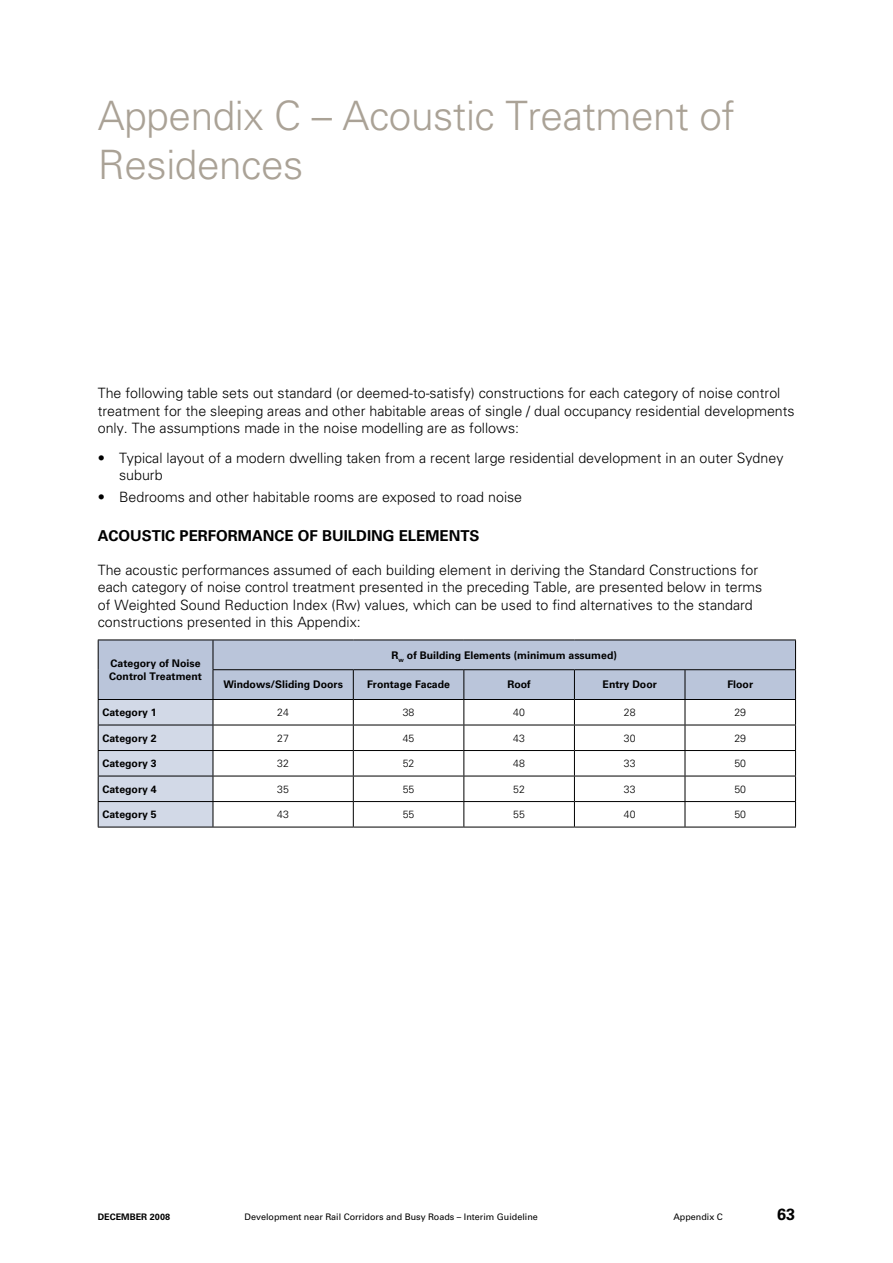
<style>
.page{position:relative;width:893px;height:1263px;background:#fff}
.page>*{position:absolute;margin:0;border:0;box-sizing:border-box;transform-origin:0 0}
.t1{font:300 40.5px/49.5px "Univers";letter-spacing:-.01em;color:#aaa296}
.t2{font:700 16.2px "Univers";color:#000}
.t3{font:700 15px "Univers";color:#000}
.t4{font:300 14.25px/17.2px "Univers";color:#000}
.t5{font:700 10.5px/13.5px "Univers";color:#000}
.t6{font:300 10.5px "Univers";color:#000}
.t7{font:9px "Univers";color:#000}
.t8{font:700 9px "Univers";color:#000}
</style>
<div class="page">
<svg style="left:98px;top:640px;width:698px;height:187px"></svg>
<hr style="left:98px;top:827px;width:115px;height:1px;background:#000">
<hr style="left:213px;top:827px;width:140px;height:1px;background:#000">
<hr style="left:353px;top:827px;width:111px;height:1px;background:#000">
<hr style="left:464px;top:827px;width:110px;height:1px;background:#000">
<hr style="left:574px;top:827px;width:111px;height:1px;background:#000">
<hr style="left:685px;top:827px;width:111px;height:1px;background:#000">
<h1 class="t1" style="left:98px;top:91px;width:639px">Appendix C – Acoustic Treatment of<br>Residences</h1>
<p class="t4" style="left:98px;top:385px;width:698px">The following table sets out standard (or deemed-to-satisfy) constructions for each category of noise control treatment for the sleeping areas and other habitable areas of single / dual occupancy residential developments only. The assumptions made in the noise modelling are as follows:</p>
<p class="t4" style="left:119px;top:449px;width:666px">Typical layout of a modern dwelling taken from a recent large residential development in an outer Sydney suburb</p>
<p class="t4" style="left:119px;top:488px;width:405px">Bedrooms and other habitable rooms are exposed to road noise</p>
<p class="t3" style="left:98px;top:527px;width:383px">Acoustic Performance of Building Elements</p>
<p class="t4" style="left:98px;top:561px;width:666px">The acoustic performances assumed of each building element in deriving the Standard Constructions for each category of noise control treatment presented in the preceding Table, are presented below in terms of Weighted Sound Reduction Index (Rw) values, which can be used to find alternatives to the standard constructions presented in this Appendix:</p>
<p class="t5" style="left:109px;top:656px;width:94px">Category of Noise<br>Control Treatment</p>
<p class="t4" style="left:98px;top:449px;width:9px">•</p>
<p class="t4" style="left:98px;top:488px;width:9px">•</p>
<p class="t5" style="left:392px;top:648px;width:227px">R<sub>w</sub> of Building Elements (minimum assumed)</p>
<p class="t5" style="left:223px;top:678px;width:121px">Windows/Sliding Doors</p>
<p class="t5" style="left:367px;top:678px;width:84px">Frontage Facade</p>
<p class="t5" style="left:507px;top:678px;width:25px">Roof</p>
<p class="t5" style="left:603px;top:678px;width:56px">Entry Door</p>
<p class="t5" style="left:727px;top:678px;width:27px">Floor</p>
<p class="t5" style="left:102px;top:706px;width:53px">Category 1</p>
<p class="t6" style="left:277px;top:706px;width:13px">24</p>
<p class="t6" style="left:403px;top:706px;width:13px">38</p>
<p class="t6" style="left:513px;top:706px;width:13px">40</p>
<p class="t6" style="left:624px;top:706px;width:13px">28</p>
<p class="t6" style="left:734px;top:706px;width:13px">29</p>
<p class="t5" style="left:102px;top:731px;width:56px">Category 2</p>
<p class="t6" style="left:277px;top:731px;width:13px">27</p>
<p class="t6" style="left:403px;top:731px;width:13px">45</p>
<p class="t6" style="left:513px;top:731px;width:13px">43</p>
<p class="t6" style="left:624px;top:731px;width:13px">30</p>
<p class="t6" style="left:734px;top:731px;width:13px">29</p>
<p class="t5" style="left:102px;top:757px;width:56px">Category 3</p>
<p class="t6" style="left:277px;top:757px;width:13px">32</p>
<p class="t6" style="left:403px;top:757px;width:13px">52</p>
<p class="t6" style="left:513px;top:757px;width:13px">48</p>
<p class="t6" style="left:624px;top:757px;width:13px">33</p>
<p class="t6" style="left:734px;top:757px;width:13px">50</p>
<p class="t5" style="left:102px;top:782px;width:55px">Category 4</p>
<p class="t6" style="left:277px;top:782px;width:13px">35</p>
<p class="t6" style="left:403px;top:782px;width:13px">55</p>
<p class="t6" style="left:513px;top:782px;width:13px">52</p>
<p class="t6" style="left:624px;top:782px;width:13px">33</p>
<p class="t6" style="left:734px;top:782px;width:13px">50</p>
<p class="t5" style="left:102px;top:808px;width:56px">Category 5</p>
<p class="t6" style="left:277px;top:808px;width:13px">43</p>
<p class="t6" style="left:403px;top:808px;width:13px">55</p>
<p class="t6" style="left:513px;top:808px;width:13px">55</p>
<p class="t6" style="left:624px;top:808px;width:13px">40</p>
<p class="t6" style="left:734px;top:808px;width:13px">50</p>
<p class="t8" style="left:98px;top:1212px;width:74px">December 2008</p>
<p class="t7" style="left:244px;top:1212px;width:295px">Development near Rail Corridors and Busy Roads – Interim Guideline</p>
<p class="t2" style="left:777px;top:1205px;width:20px">63</p>
<p class="t7" style="left:673px;top:1212px;width:51px">Appendix C</p>
</div>
